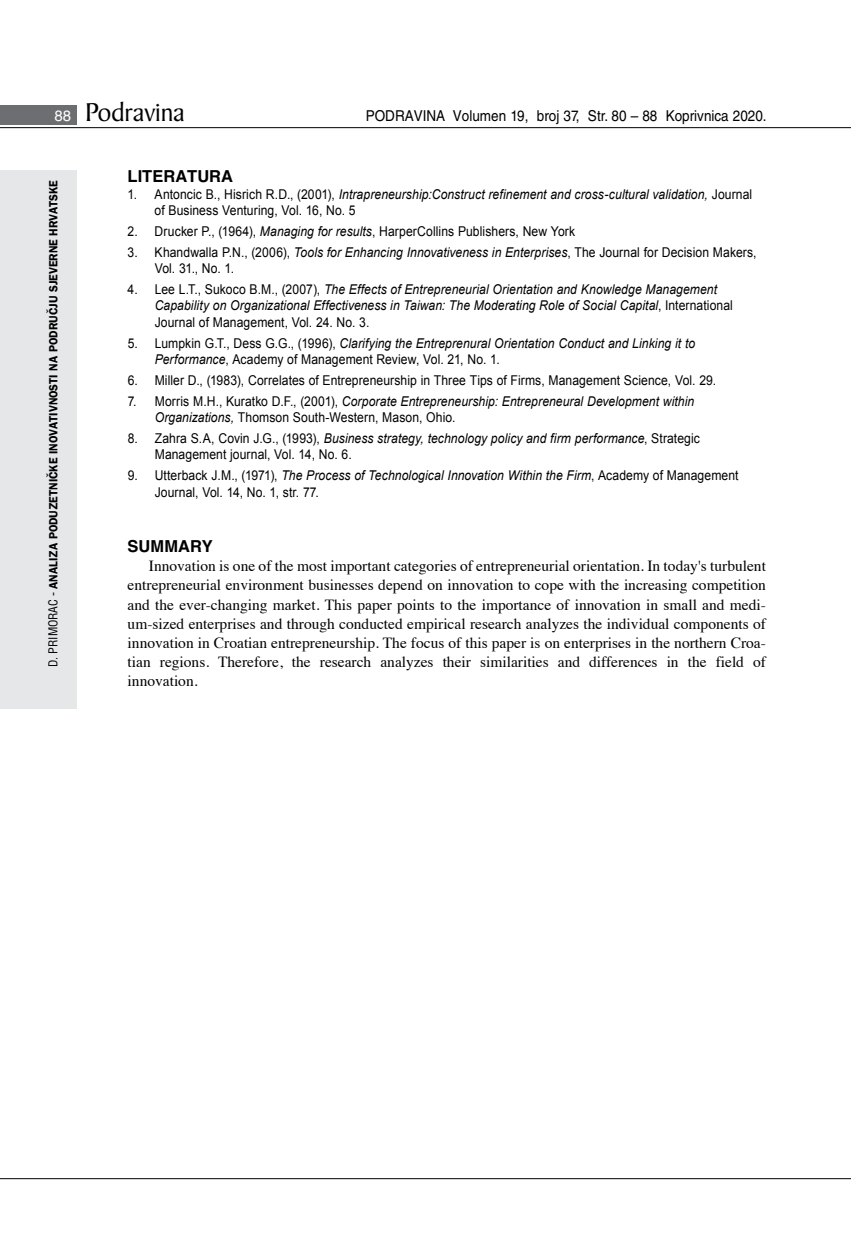
<style>
.page{position:relative;width:851px;height:1234px;background:#fff}
.page>*{position:absolute;margin:0;border:0;box-sizing:border-box;transform-origin:0 0}
.t1{font:27.6px "Baker Signet BT";color:#000}
.t2{font:700 16.5px "Helvetica LT Skin 29";color:#000}
.t3{font:15.45px/19.2px "Times";color:#000;text-align:justify}
.t4{font:15px "Helvetica LT Skin 29";color:#000;scale:.9 1}
.t5{font:13.5px/16.5px "Arial";letter-spacing:.005em;color:#000;scale:.9 1}
.t6{font:italic 13.5px/16.5px "Arial";letter-spacing:.005em;color:#000;scale:.9 1}
.t7{font:600 12px "ITC Franklin Gothic Skin 29";letter-spacing:-.005em;color:#000;scale:.95 1}
.s1{font-family:"Helvetica LT Skin 29";font-size:15px;color:#fff}
.s2{font-family:"Helvetica LT Skin 29";font-weight:400;font-stretch:condensed}
.s3{font-style:italic}
.s4{font-style:normal}
</style>
<div class="page">
<div style="left:0;top:170px;width:77px;height:538px;background:#e6e7e8"></div>
<div style="left:0;top:105px;width:77px;height:19px;background:#6d6e71"></div>
<hr style="left:0;top:127px;width:850px;height:1px;background:#000">
<hr style="left:0;top:1177px;width:850px;height:1px;background:#000">
<h1 class="t1" style="left:55px;top:95px;width:131px"><span class="s1">88</span> Podravina</h1>
<p class="t4" style="left:365px;top:107px;width:447px">PODRAVINA Volumen 19, broj 37, Str. 80 – 88 Koprivnica 2020.</p>
<p class="t7" style="left:46px;top:667px;width:514px;rotate:-90deg"><span class="s2">D. PRIMORAC -</span> ANALIZA PODUZETNIČKE INOVATIVNOSTI NA PODRUČJU SJEVERNE HRVATSKE</p>
<p class="t2" style="left:128px;top:166px;width:107px">LITERATURA</p>
<p class="t5" style="left:155px;top:186px;width:665px;text-indent:-27px">1. Antoncic B., Hisrich R.D., (2001), <span class="s3">Intrapreneurship:Construct refinement and cross-cultural validation,</span> Journal of Business Venturing, Vol. 16, No. 5</p>
<p class="t5" style="left:128px;top:223px;width:499px">2. Drucker P., (1964), <span class="s3">Managing for results</span>, HarperCollins Publishers, New York</p>
<p class="t5" style="left:155px;top:244px;width:670px;text-indent:-27px">3. Khandwalla P.N., (2006), <span class="s3">Tools for Enhancing Innovativeness in Enterprises</span>, The Journal for Decision Makers,<br>Vol. 31., No. 1.</p>
<p class="t6" style="left:155px;top:281px;width:644px;text-indent:-27px"><span class="s4">4. Lee L.T., Sukoco B.M., (2007),</span> The Effects of Entrepreneurial Orientation and Knowledge Management<br>Capability on Organizational Effectiveness in Taiwan: The Moderating Role of Social Capital<span class="s4">, International<br>Journal of Management, Vol. 24. No. 3.</span></p>
<p class="t5" style="left:155px;top:335px;width:602px;text-indent:-27px">5. Lumpkin G.T., Dess G.G., (1996), <span class="s3">Clarifying the Entreprenural Orientation Conduct and Linking it to<br>Performance</span>, Academy of Management Review, Vol. 21, No. 1.</p>
<p class="t5" style="left:128px;top:372px;width:655px">6. Miller D., (1983), Correlates of Entrepreneurship in Three Tips of Firms, Management Science, Vol. 29.</p>
<p class="t6" style="left:155px;top:393px;width:601px;text-indent:-27px"><span class="s4">7. Morris M.H., Kuratko D.F., (2001),</span> Corporate Entrepreneurship: Entrepreneural Development within<br>Organizations, <span class="s4">Thomson South-Western, Mason, Ohio.</span></p>
<p class="t5" style="left:155px;top:430px;width:607px;text-indent:-27px">8. Zahra S.A, Covin J.G., (1993), <span class="s3">Business strategy, technology policy and firm performance</span>, Strategic<br>Management journal, Vol. 14, No. 6.</p>
<p class="t5" style="left:155px;top:467px;width:650px;text-indent:-27px">9. Utterback J.M., (1971), <span class="s3">The Process of Technological Innovation Within the Firm</span>, Academy of Management<br>Journal, Vol. 14, No. 1, str. 77.</p>
<p class="t2" style="left:128px;top:536px;width:87px">SUMMARY</p>
<p class="t3" style="left:128px;top:555px;width:639px;text-indent:21px">Innovation is one of the most important categories of entrepreneurial orientation. In today's turbulent entrepreneurial environment businesses depend on innovation to cope with the increasing competition and the ever-changing market. This paper points to the importance of innovation in small and medi&shy;um-sized enterprises and through conducted empirical research analyzes the individual components of innovation in Croatian entrepreneurship. The focus of this paper is on enterprises in the northern Croa&shy;tian regions. Therefore, the research analyzes their similarities and differences in the field of innovation.</p>
</div>
